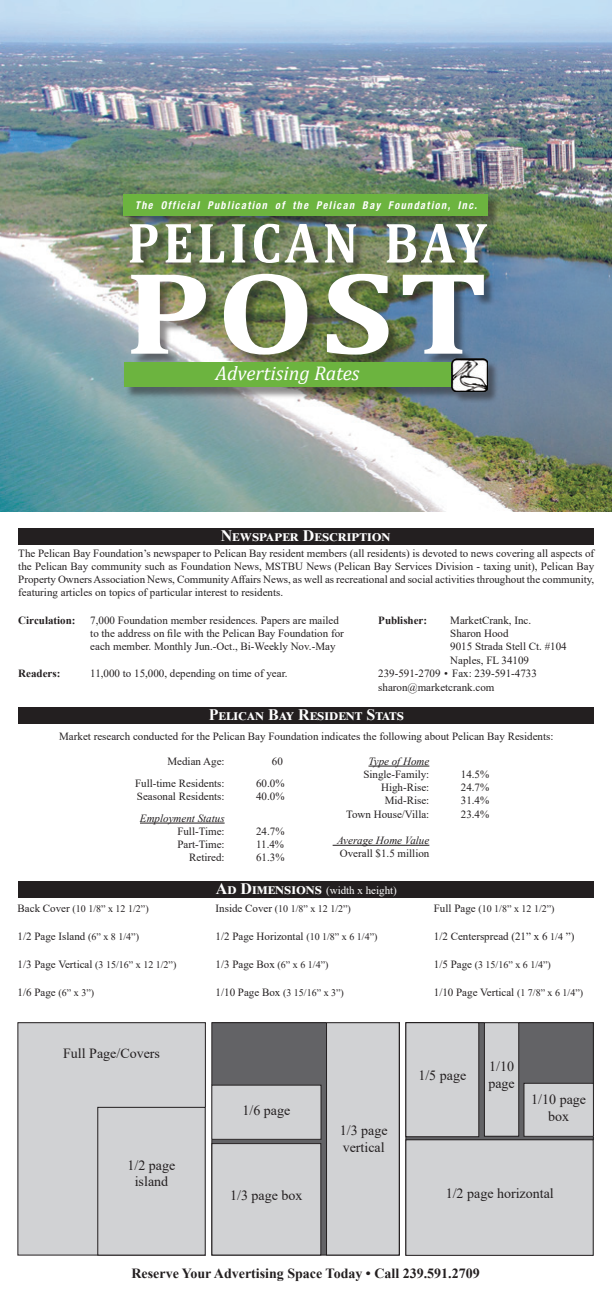
<style>
.page{position:relative;width:612px;height:1296px;background:#fff}
.page>*{position:absolute;margin:0;border:0;box-sizing:border-box;transform-origin:0 0}
.t1{font:700 118.4px "Cambria";color:#fff;scale:1.19 1}
.t2{font:700 57.5px "Cambria";letter-spacing:.07em;color:#fff;scale:.91 1}
.t3{font:italic 19.9px "Cambria";color:#fff}
.t4{font:700 16px "Times New Roman";letter-spacing:.015em;color:#fff}
.t5{font:14px/16.8px "Times New Roman";color:#231f20;text-align:center}
.t6{font:700 14px "Times New Roman";color:#231f20}
.t7{font:11px/13.2px "Times New Roman";color:#231f20}
.t8{font:italic 11px "Times New Roman";color:#231f20}
.t9{font:700 11px "Times New Roman";color:#231f20}
.t10{font:11px "Times New Roman";color:#fff}
.t11{font:italic 700 condensed 10.8px "Helvetica Neue LT Pro";letter-spacing:.135em;color:#fff;scale:.95 1}
.t12{font:10px "Times New Roman";color:#231f20}
.s1{font-weight:700;font-size:16px}
.s2{font-size:11px}
.s3{font-size:10px}
</style>
<div class="page">
<div style="left:18px;top:1023px;width:187px;height:232px;background:#d1d2d4"></div>
<div style="left:18px;top:1022px;width:188px;height:233px;border:1px solid #231f20"></div>
<div style="left:212px;top:1023px;width:187px;height:232px;background:#636366"></div>
<div style="left:327px;top:1023px;width:72px;height:232px;background:#d1d2d4"></div>
<div style="left:326px;top:1022px;width:73px;height:233px;border:1px solid #231f20"></div>
<div style="left:212px;top:1085px;width:109px;height:54px;background:#d1d2d4"></div>
<div style="left:212px;top:1085px;width:109px;height:55px;border:1px solid #231f20"></div>
<div style="left:212px;top:1144px;width:109px;height:111px;background:#d1d2d4"></div>
<div style="left:212px;top:1143px;width:109px;height:112px;border:1px solid #231f20"></div>
<div style="left:18px;top:707px;width:576px;height:17px;background:#231f20"></div>
<hr style="left:368px;top:766px;width:61px;height:1px;background:#231f20">
<hr style="left:333px;top:845px;width:96px;height:1px;background:#231f20">
<div style="left:18px;top:881px;width:576px;height:17px;background:#231f20"></div>
<hr style="left:140px;top:823px;width:85px;height:1px;background:#231f20">
<div style="left:18px;top:528px;width:576px;height:16px;background:#231f20"></div>
<div style="left:406px;top:1023px;width:187px;height:232px;background:#636366"></div>
<div style="left:406px;top:1140px;width:187px;height:115px;background:#d1d2d4"></div>
<div style="left:406px;top:1140px;width:187px;height:116px;border:1px solid #231f20"></div>
<div style="left:406px;top:1023px;width:73px;height:114px;background:#d1d2d4"></div>
<div style="left:406px;top:1022px;width:73px;height:115px;border:1px solid #231f20"></div>
<div style="left:524px;top:1083px;width:69px;height:53px;background:#d1d2d4"></div>
<div style="left:524px;top:1083px;width:70px;height:54px;border:1px solid #231f20"></div>
<div style="left:484px;top:1023px;width:35px;height:113px;background:#d1d2d4"></div>
<div style="left:484px;top:1022px;width:35px;height:114px;border:1px solid #231f20"></div>
<img style="left:0;top:0;width:612px;height:511px">
<div style="left:124px;top:196px;width:376px;height:207px;background:#231f20;opacity:.5"></div>
<div style="left:124px;top:195px;width:364px;height:21px;background:#6cb43f"></div>
<div style="left:124px;top:363px;width:338px;height:24px;background:#6cb43f"></div>
<img style="left:451px;top:358px;width:36px;height:33px">
<p class="t11" style="left:135px;top:199px;width:361px">The Official Publication of the Pelican Bay Foundation, Inc.</p>
<h2 class="t2" style="left:127px;top:202px;width:396px">PELICAN BAY</h2>
<h1 class="t1" style="left:125px;top:230px;width:307px">POST</h1>
<h3 class="t3" style="left:216px;top:359px;width:145px">Advertising Rates</h3>
<h3 class="t4" style="left:221px;top:524px;width:171px">Newspaper Description</h3>
<p class="t7" style="left:18px;top:546px;width:578px;text-align:justify">The Pelican Bay Foundation’s newspaper to Pelican Bay resident members (all residents) is devoted to news covering all aspects of the Pelican Bay community such as Foundation News, MSTBU News (Pelican Bay Services Division - taxing unit), Pelican Bay Property Owners Association News, Community Affairs News, as well as recreational and social activities throughout the community, featuring articles on topics of particular interest to residents.</p>
<p class="t9" style="left:18px;top:612px;width:59px">Circulation:</p>
<p class="t7" style="left:90px;top:613px;width:250px">7,000 Foundation member residences. Papers are mailed</p>
<p class="t9" style="left:378px;top:612px;width:50px">Publisher:</p>
<p class="t7" style="left:450px;top:613px;width:82px">MarketCrank, Inc.</p>
<p class="t7" style="left:90px;top:627px;width:255px">to the address on file with the Pelican Bay Foundation for</p>
<p class="t7" style="left:450px;top:627px;width:60px">Sharon Hood</p>
<p class="t7" style="left:90px;top:640px;width:247px">each member. Monthly Jun.-Oct., Bi-Weekly Nov.-May</p>
<p class="t7" style="left:450px;top:640px;width:118px">9015 Strada Stell Ct. #104<br>Naples, FL 34109</p>
<p class="t9" style="left:18px;top:665px;width:44px">Readers:</p>
<p class="t7" style="left:90px;top:666px;width:199px">11,000 to 15,000, depending on time of year.</p>
<p class="t7" style="left:378px;top:666px;width:160px;line-height:14.4px">239-591-2709 • Fax: 239-591-4733 sharon@marketcrank.com</p>
<h3 class="t4" style="left:209px;top:703px;width:197px">Pelican Bay Resident Stats</h3>
<p class="t7" style="left:59px;top:730px;width:496px">Market research conducted for the Pelican Bay Foundation indicates the following about Pelican Bay Residents:</p>
<p class="t8" style="left:368px;top:754px;width:62px">Type of Home</p>
<p class="t7" style="left:363px;top:767px;width:68px">Single-Family:</p>
<p class="t7" style="left:461px;top:767px;width:30px">14.5%</p>
<p class="t7" style="left:381px;top:781px;width:50px">High-Rise:</p>
<p class="t7" style="left:461px;top:781px;width:30px">24.7%</p>
<p class="t7" style="left:385px;top:794px;width:46px">Mid-Rise:</p>
<p class="t7" style="left:461px;top:794px;width:30px">31.4%</p>
<p class="t7" style="left:346px;top:807px;width:85px">Town House/Villa:</p>
<p class="t7" style="left:461px;top:807px;width:30px">23.4%</p>
<p class="t8" style="left:337px;top:833px;width:94px">Average Home Value</p>
<p class="t7" style="left:340px;top:847px;width:91px">Overall $1.5 million</p>
<p class="t10" style="left:216px;top:883px;width:183px"><span class="s1">Ad Dimensions</span> (width x height)</p>
<p class="t7" style="left:167px;top:754px;width:59px">Median Age:</p>
<p class="t7" style="left:272px;top:754px;width:12px">60</p>
<p class="t7" style="left:135px;top:776px;width:91px">Full-time Residents:</p>
<p class="t7" style="left:256px;top:776px;width:30px">60.0%</p>
<p class="t7" style="left:137px;top:789px;width:89px">Seasonal Residents:</p>
<p class="t7" style="left:256px;top:789px;width:30px">40.0%</p>
<p class="t8" style="left:140px;top:811px;width:86px">Employment Status</p>
<p class="t7" style="left:177px;top:824px;width:49px">Full-Time:</p>
<p class="t7" style="left:256px;top:824px;width:30px">24.7%</p>
<p class="t7" style="left:177px;top:838px;width:49px">Part-Time:</p>
<p class="t7" style="left:256px;top:838px;width:30px">11.4%</p>
<p class="t7" style="left:189px;top:851px;width:37px">Retired:</p>
<p class="t7" style="left:256px;top:851px;width:30px">61.3%</p>
<p class="t12" style="left:18px;top:902px;width:133px"><span class="s2">Back Cover</span> (10 1/8” x 12 1/2”)</p>
<p class="t12" style="left:216px;top:902px;width:137px"><span class="s2">Inside Cover</span> (10 1/8” x 12 1/2”)</p>
<p class="t12" style="left:434px;top:902px;width:122px"><span class="s2">Full Page</span> (10 1/8” x 12 1/2”)</p>
<p class="t7" style="left:18px;top:929px;width:123px">1/2 Page Island <span class="s3">(6” x 8 1/4”)</span></p>
<p class="t7" style="left:216px;top:929px;width:163px">1/2 Page Horizontal <span class="s3">(10 1/8” x 6 1/4”)</span></p>
<p class="t7" style="left:434px;top:929px;width:142px">1/2 Centerspread (21” x 6 <span class="s3">1/4</span> ”)</p>
<p class="t12" style="left:18px;top:958px;width:160px"><span class="s2">1/3 Page Vertical</span> (3 15/16” x 12 1/2”)</p>
<p class="t7" style="left:216px;top:957px;width:114px">1/3 Page Box <span class="s3">(6” x 6 1/4”)</span></p>
<p class="t12" style="left:434px;top:958px;width:119px"><span class="s2">1/5 Page</span> (3 15/16” x 6 1/4”)</p>
<p class="t7" style="left:18px;top:985px;width:78px">1/6 Page <span class="s3">(6” x 3”)</span></p>
<p class="t12" style="left:216px;top:986px;width:130px"><span class="s2">1/10 Page Box</span> (3 15/16” x 3”)</p>
<p class="t7" style="left:434px;top:985px;width:151px">1/10 Page Vertical <span class="s3">(1 7/8” x 6 1/4”)</span></p>
<p class="t5" style="left:63px;top:1044px;width:98px">Full Page/Covers</p>
<p class="t5" style="left:128px;top:1156px;width:49px">1/2 page island</p>
<p class="t5" style="left:243px;top:1102px;width:49px">1/6 page</p>
<p class="t5" style="left:230px;top:1186px;width:74px">1/3 page box</p>
<p class="t5" style="left:340px;top:1121px;width:49px;text-align:left">1/3 page vertical</p>
<p class="t5" style="left:418px;top:1066px;width:49px">1/5 page</p>
<p class="t5" style="left:488px;top:1057px;width:28px;text-align:left">1/10 page</p>
<p class="t5" style="left:531px;top:1091px;width:56px">1/10 page box</p>
<p class="t5" style="left:446px;top:1184px;width:110px">1/2 page horizontal</p>
<p class="t6" style="left:131px;top:1263px;width:350px">Reserve Your Advertising Space Today • Call 239.591.2709</p>
</div>
